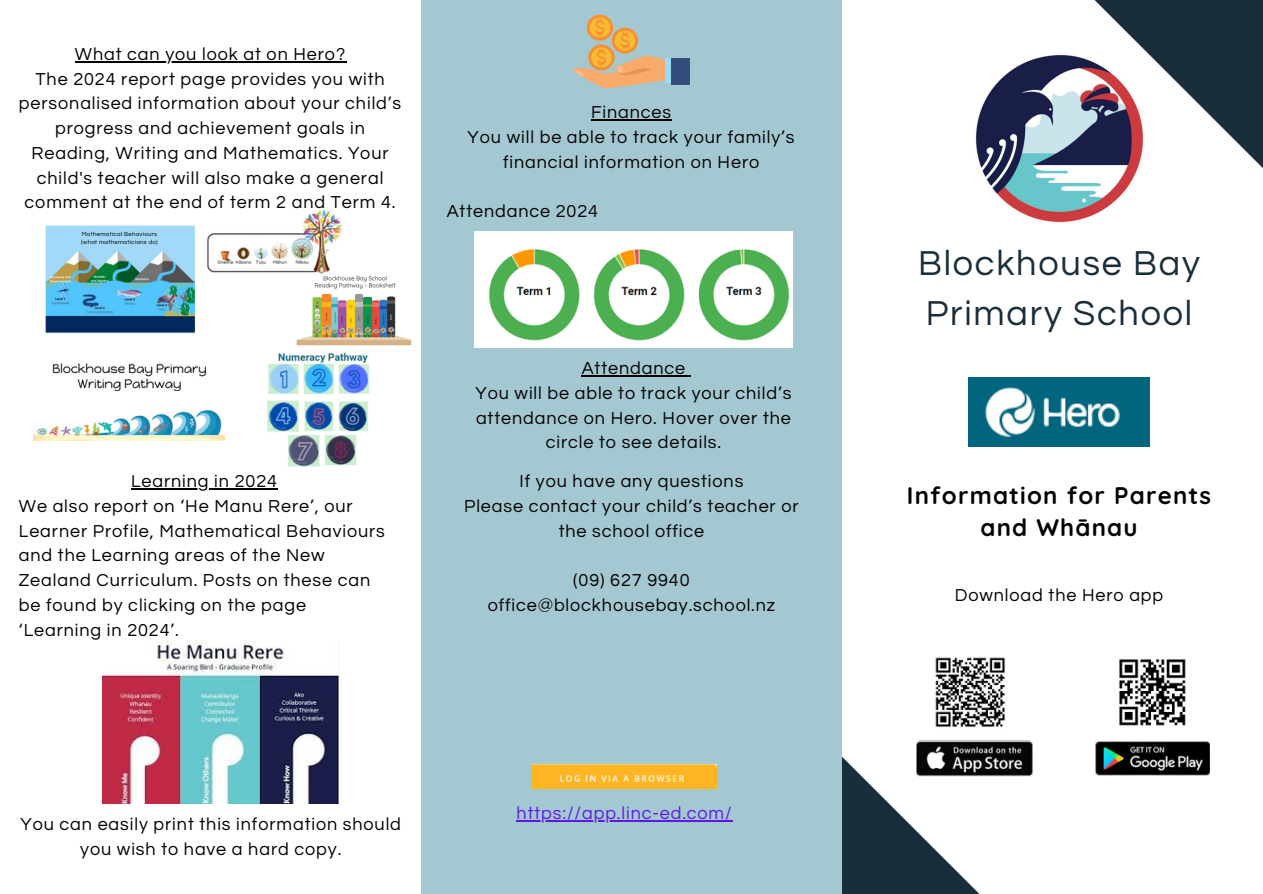
<style>
.page{position:relative;width:1263px;height:894px;background:#fff}
.page>*{position:absolute;margin:0;border:0;box-sizing:border-box;transform-origin:0 0}
.t1{font:36px/49.5px "Questrial";letter-spacing:.05em;color:#1a2d3b}
.t2{font:700 24px/32.7px "Quicksand";letter-spacing:.05em;color:#000;text-align:center}
.t3{font:18px/24.8px "Questrial";letter-spacing:.05em;color:#000;text-align:center}
.t4{font:18px "Questrial";letter-spacing:.05em;color:#5e17eb}
.t5{font:6px "Questrial";letter-spacing:.05em;color:#000}
</style>
<div class="page">
<div style="left:421px;top:0;width:421px;height:893px;background:#a4c8d1"></div>
<img style="left:474px;top:231px;width:319px;height:116px">
<div style="left:665px;top:58px;width:9px;height:25px;background:#98ddf1"></div>
<div style="left:671px;top:58px;width:19px;height:27px;background:#344c7e"></div>
<svg style="left:587px;top:15px;width:26px;height:26px"></svg>
<svg style="left:590px;top:18px;width:20px;height:20px"></svg>
<svg style="left:574px;top:20px;width:91px;height:69px"></svg>
<img style="left:52px;top:363px;width:155px;height:27px">
<img style="left:267px;top:352px;width:103px;height:115px">
<img style="left:102px;top:640px;width:237px;height:163px">
<img style="left:33px;top:410px;width:192px;height:30px">
<img style="left:45px;top:225px;width:151px;height:109px">
<svg style="left:1094px;top:0;width:169px;height:168px"></svg>
<img style="left:975px;top:53px;width:169px;height:170px">
<img style="left:968px;top:377px;width:182px;height:69px">
<svg style="left:842px;top:756px;width:191px;height:137px"></svg>
<img style="left:532px;top:764px;width:184px;height:24px">
<img style="left:1095px;top:741px;width:115px;height:33px">
<img style="left:916px;top:740px;width:116px;height:36px">
<img style="left:935px;top:657px;width:70px;height:70px">
<img style="left:1119px;top:659px;width:67px;height:67px">
<img style="left:206px;top:209px;width:137px;height:65px">
<img style="left:296px;top:275px;width:116px;height:71px">
<hr style="left:582px;top:375px;width:104px;height:1px;background:#000">
<hr style="left:591px;top:120px;width:81px;height:1px;background:#000">
<hr style="left:75px;top:61px;width:271px;height:1px;background:#000">
<hr style="left:131px;top:488px;width:147px;height:1px;background:#000">
<hr style="left:517px;top:820px;width:216px;height:1px;background:#5e17eb">
<h3 class="t3" style="left:19px;top:42px;width:384px">What can you look at on Hero?<br>The 2024 report page provides you with personalised information about your child’s progress and achievement goals in Reading, Writing and Mathematics. Your child's teacher will also make a general comment at the end of term 2 and Term 4.</h3>
<h3 class="t5" style="left:82px;top:231px;width:77px">Mathematical Behaviours</h3>
<p class="t5" style="left:81px;top:239px;width:78px">(what mathematicians do)</p>
<h3 class="t3" style="left:468px;top:101px;width:328px">Finances<br>You will be able to track your family’s financial information on Hero</h3>
<p class="t3" style="left:447px;top:199px;width:153px">Attendance 2024</p>
<p class="t3" style="left:19px;top:469px;width:368px;text-align:left;text-indent:112px">Learning in 2024<br>We also report on ‘He Manu Rere’, our<br>Learner Profile, Mathematical Behaviours and the Learning areas of the New<br>Zealand Curriculum. Posts on these can be found by clicking on the page ‘Learning in 2024’.</p>
<h3 class="t3" style="left:475px;top:356px;width:317px">Attendance<br>You will be able to track your child’s attendance on Hero. Hover over the circle to see details.</h3>
<p class="t3" style="left:464px;top:469px;width:336px">If you have any questions<br>Please contact your child’s teacher or the school office</p>
<h3 class="t3" style="left:488px;top:568px;width:289px">(09) 627 9940 office@blockhousebay.school.nz</h3>
<h1 class="t3" style="left:21px;top:811px;width:382px">You can easily print this information should you wish to have a hard copy.</h1>
<p class="t4" style="left:517px;top:804px;width:217px">https://app.linc-ed.com/</p>
<p class="t1" style="left:918px;top:239px;width:283px">Blockhouse Bay<br>Primary School</p>
<h2 class="t2" style="left:907px;top:478px;width:306px">Information for Parents and Whānau</h2>
<h3 class="t3" style="left:955px;top:582px;width:210px">Download the Hero app</h3>
</div>
